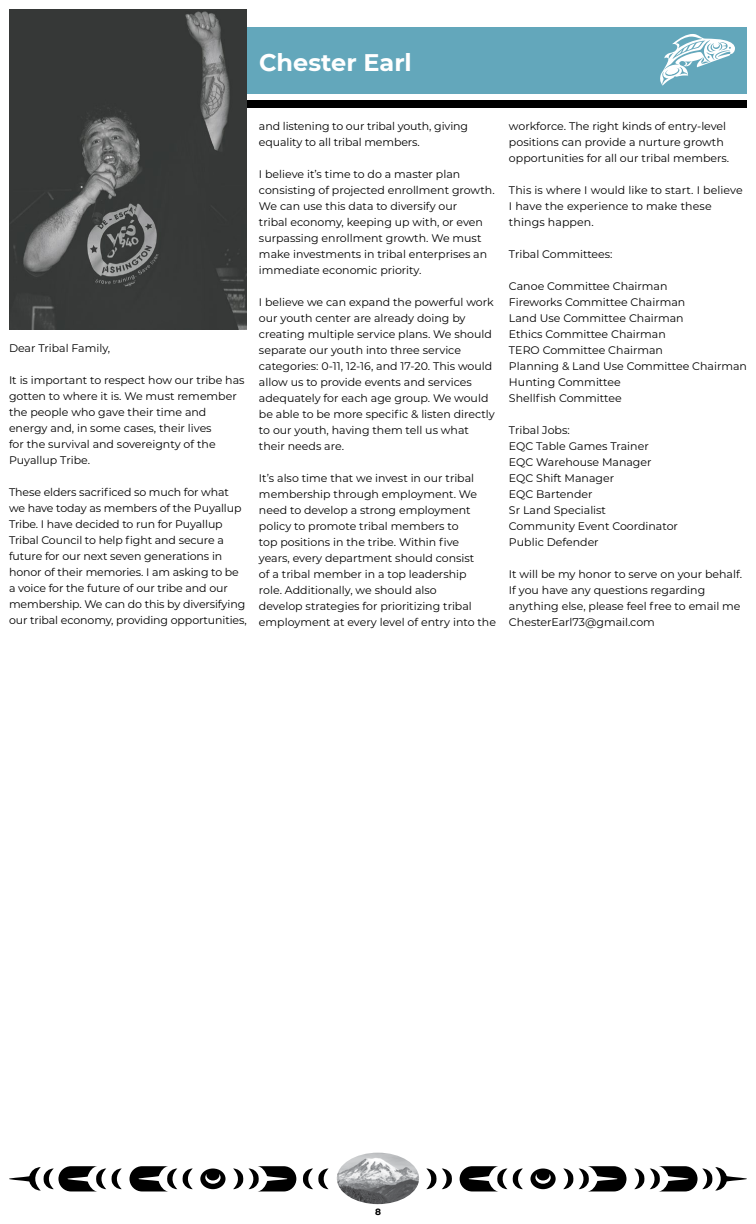
<style>
.page{position:relative;width:756px;height:1224px;background:#fff}
.page>*{position:absolute;margin:0;border:0;box-sizing:border-box;transform-origin:0 0}
.t1{font:700 24px "Montserrat";color:#fff}
.t2{font:11px/16px "Montserrat";color:#000}
.t3{font:700 9px "Montserrat";color:#000}
</style>
<div class="page">
<div style="left:247px;top:27px;width:500px;height:67px;background:#63a7bb"></div>
<svg style="left:660px;top:34px;width:75px;height:52px"></svg>
<img style="left:337px;top:1153px;width:82px;height:51px">
<svg style="left:426px;top:1169px;width:26px;height:20px"></svg>
<svg style="left:460px;top:1166px;width:63px;height:25px"></svg>
<svg style="left:563px;top:1169px;width:10px;height:20px"></svg>
<svg style="left:579px;top:1166px;width:48px;height:25px"></svg>
<svg style="left:530px;top:1169px;width:26px;height:20px"></svg>
<svg style="left:634px;top:1169px;width:10px;height:20px"></svg>
<svg style="left:650px;top:1166px;width:97px;height:25px"></svg>
<svg style="left:183px;top:1169px;width:10px;height:20px"></svg>
<svg style="left:303px;top:1169px;width:26px;height:20px"></svg>
<svg style="left:129px;top:1166px;width:48px;height:25px"></svg>
<svg style="left:233px;top:1166px;width:63px;height:25px"></svg>
<svg style="left:200px;top:1169px;width:26px;height:20px"></svg>
<svg style="left:112px;top:1169px;width:10px;height:20px"></svg>
<svg style="left:9px;top:1166px;width:97px;height:25px"></svg>
<div style="left:247px;top:100px;width:500px;height:7px;background:#000"></div>
<img style="left:9px;top:9px;width:238px;height:321px">
<h1 class="t1" style="left:259px;top:46px;width:154px">Chester Earl</h1>
<p class="t2" style="left:9px;top:340px;width:103px">Dear Tribal Family,</p>
<p class="t2" style="left:9px;top:372px;width:237px">It is important to respect how our tribe has gotten to where it is. We must remember the people who gave their time and energy and, in some cases, their lives<br>for the survival and sovereignty of the Puyallup Tribe.</p>
<p class="t2" style="left:9px;top:484px;width:239px">These elders sacrificed so much for what we have today as members of the Puyallup Tribe. I have decided to run for Puyallup Tribal Council to help fight and secure a future for our next seven generations in honor of their memories. I am asking to be a voice for the future of our tribe and our membership. We can do this by diversifying our tribal economy, providing opportunities,</p>
<p class="t2" style="left:259px;top:117px;width:211px">and listening to our tribal youth, giving equality to all tribal members.</p>
<p class="t2" style="left:259px;top:165px;width:237px">I believe it’s time to do a master plan consisting of projected enrollment growth.<br>We can use this data to diversify our<br>tribal economy, keeping up with, or even surpassing enrollment growth. We must make investments in tribal enterprises an immediate economic priority.</p>
<p class="t2" style="left:259px;top:293px;width:237px">I believe we can expand the powerful work our youth center are already doing by creating multiple service plans. We should separate our youth into three service categories: 0-11, 12-16, and 17-20. This would allow us to provide events and services adequately for each age group. We would be able to be more specific &amp; listen directly to our youth, having them tell us what their needs are.</p>
<p class="t2" style="left:259px;top:469px;width:239px">It’s also time that we invest in our tribal membership through employment. We need to develop a strong employment policy to promote tribal members to<br>top positions in the tribe. Within five<br>years, every department should consist<br>of a tribal member in a top leadership<br>role. Additionally, we should also<br>develop strategies for prioritizing tribal employment at every level of entry into the</p>
<p class="t2" style="left:509px;top:117px;width:222px">workforce. The right kinds of entry-level positions can provide a nurture growth opportunities for all our tribal members.</p>
<p class="t2" style="left:509px;top:181px;width:235px">This is where I would like to start. I believe<br>I have the experience to make these things happen.</p>
<p class="t2" style="left:509px;top:245px;width:105px">Tribal Committees:</p>
<p class="t2" style="left:509px;top:277px;width:240px">Canoe Committee Chairman<br>Fireworks Committee Chairman<br>Land Use Committee Chairman<br>Ethics Committee Chairman<br>TERO Committee Chairman<br>Planning &amp; Land Use Committee Chairman<br>Hunting Committee<br>Shellfish Committee</p>
<p class="t2" style="left:509px;top:421px;width:171px">Tribal Jobs:<br>EQC Table Games Trainer<br>EQC Warehouse Manager<br>EQC Shift Manager<br>EQC Bartender<br>Sr Land Specialist<br>Community Event Coordinator<br>Public Defender</p>
<p class="t2" style="left:509px;top:566px;width:235px">It will be my honor to serve on your behalf.<br>If you have any questions regarding anything else, please feel free to email me ChesterEarl73@gmail.com</p>
<p class="t3" style="left:375px;top:1205px;width:7px">8</p>
</div>
